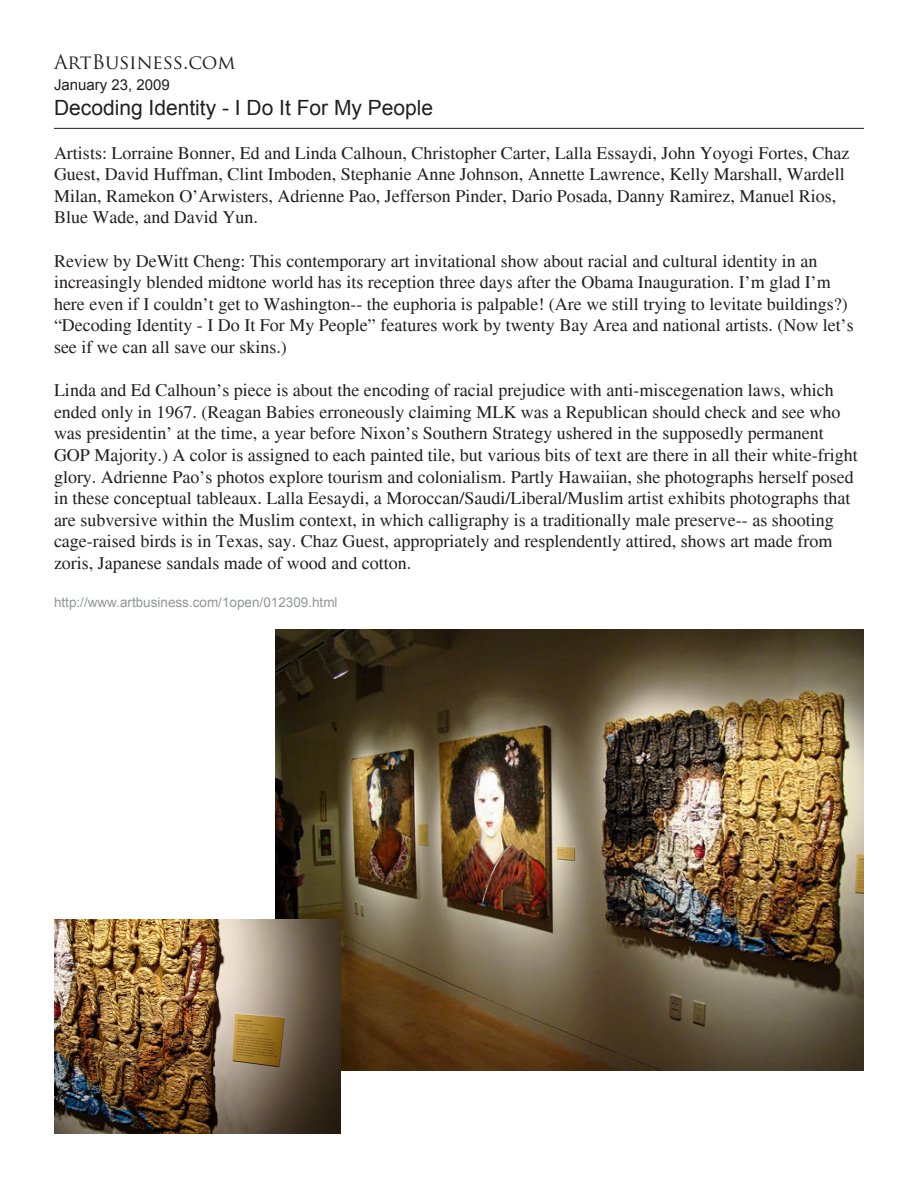
<style>
.page{position:relative;width:918px;height:1188px;background:#fff}
.page>*{position:absolute;margin:0;border:0;box-sizing:border-box;transform-origin:0 0}
.t1{font:21px "Arial";color:#231f20}
.t2{font:19.5px "Trajan Pro";letter-spacing:-.005em;color:#231f20}
.t3{font:18px/21.6px "Times";color:#231f20}
.t4{font:15px "Arial";color:#231f20}
.t5{font:13.5px "Arial";color:#939598}
</style>
<div class="page">
<hr style="left:54px;top:128px;width:810px;height:1px;background:#231f20">
<img style="left:276px;top:629px;width:588px;height:441px">
<img style="left:54px;top:919px;width:286px;height:215px">
<p class="t2" style="left:54px;top:49px;width:183px">ArtBusiness.com</p>
<p class="t4" style="left:54px;top:75px;width:117px">January 23, 2009</p>
<p class="t1" style="left:54px;top:94px;width:381px">Decoding Identity - I Do It For My People</p>
<p class="t3" style="left:54px;top:142px;width:797px">Artists: Lorraine Bonner, Ed and Linda Calhoun, Christopher Carter, Lalla Essaydi, John Yoyogi Fortes, Chaz Guest, David Huffman, Clint Imboden, Stephanie Anne Johnson, Annette Lawrence, Kelly Marshall, Wardell Milan, Ramekon O’Arwisters, Adrienne Pao, Jefferson Pinder, Dario Posada, Danny Ramirez, Manuel Rios, Blue Wade, and David Yun.</p>
<p class="t3" style="left:54px;top:250px;width:801px">Review by DeWitt Cheng: This contemporary art invitational show about racial and cultural identity in an increasingly blended midtone world has its reception three days after the Obama Inauguration. I’m glad I’m here even if I couldn’t get to Washington-- the euphoria is palpable! (Are we still trying to levitate buildings?) “Decoding Identity - I Do It For My People” features work by twenty Bay Area and national artists. (Now let’s see if we can all save our skins.)</p>
<p class="t3" style="left:54px;top:380px;width:805px">Linda and Ed Calhoun’s piece is about the encoding of racial prejudice with anti-miscegenation laws, which ended only in 1967. (Reagan Babies erroneously claiming MLK was a Republican should check and see who was presidentin’ at the time, a year before Nixon’s Southern Strategy ushered in the supposedly permanent GOP Majority.) A color is assigned to each painted tile, but various bits of text are there in all their white-fright glory. Adrienne Pao’s photos explore tourism and colonialism. Partly Hawaiian, she photographs herself posed in these conceptual tableaux. Lalla Eesaydi, a Moroccan/Saudi/Liberal/Muslim artist exhibits photographs that are subversive within the Muslim context, in which calligraphy is a traditionally male preserve-- as shooting cage-raised birds is in Texas, say. Chaz Guest, appropriately and resplendently attired, shows art made from zoris, Japanese sandals made of wood and cotton.</p>
<p class="t5" style="left:54px;top:593px;width:285px">http://www.artbusiness.com/1open/012309.html</p>
</div>
